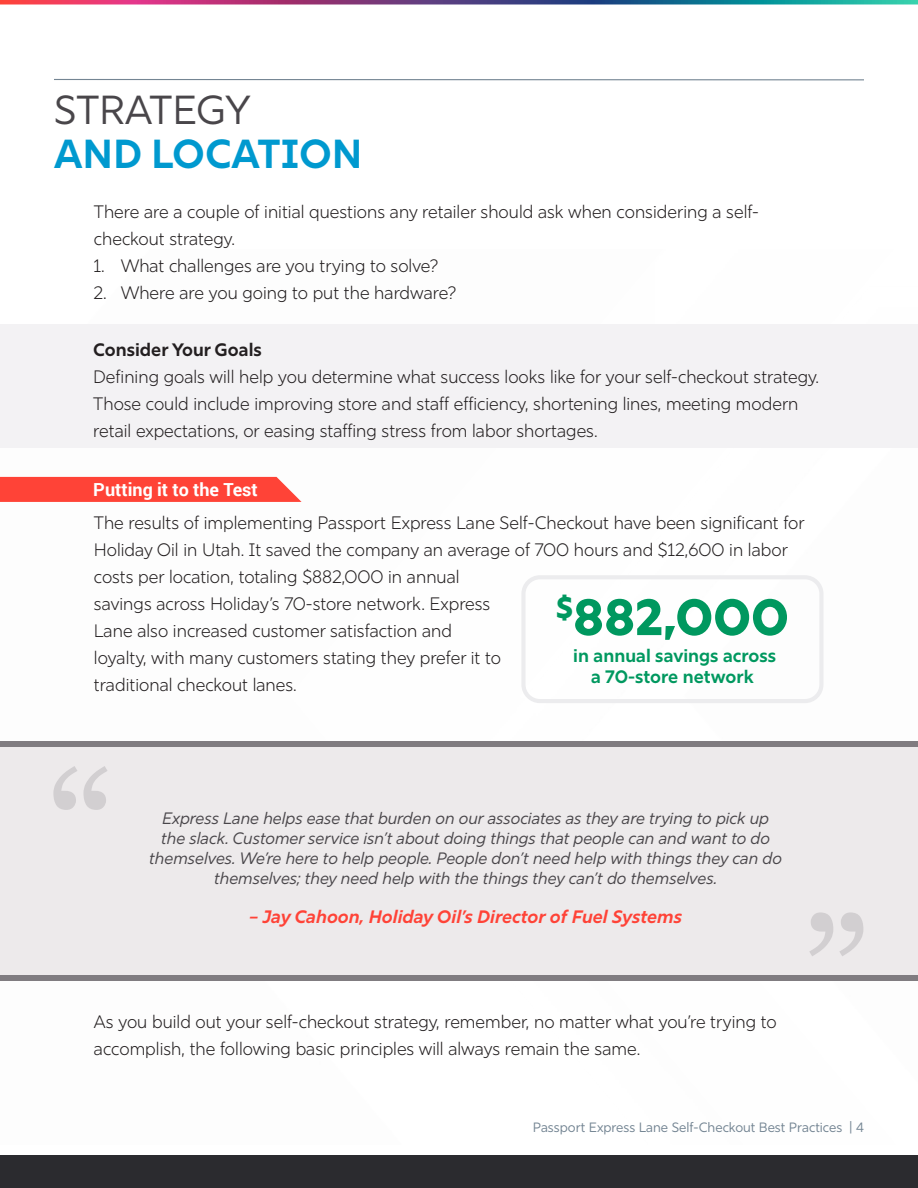
<style>
.page{position:relative;width:918px;height:1188px;background:#fff}
.page>*{position:absolute;margin:0;border:0;box-sizing:border-box;transform-origin:0 0}
.t1{font:800 51px "Rig Sans";color:#00985f}
.t2{font:700 40.5px "Rig Sans";color:#0099cf}
.t3{font:40.5px "Rig Sans";color:#49464a}
.t4{font:300 18px/27px "Rig Sans";color:#231f20}
.t5{font:italic 700 18px "Rig Sans";color:#ff4337}
.t6{font:700 18px/21px "Rig Sans";color:#00985f;text-align:center}
.t7{font:700 18px "Roboto";color:#fff}
.t8{font:700 18px "Rig Sans";color:#231f20}
.t9{font:italic 16.5px/19.8px "Rig Sans";color:#49464a;text-align:center}
.t10{font:13.5px "Rig Sans";color:#748593}
</style>
<div class="page">
<div style="left:0;top:1155px;width:918px;height:33px;background:#2b2b2f"></div>
<svg style="left:0;top:0;width:918px;height:4px;background:#6a5581"></svg>
<hr style="left:54px;top:79px;width:810px;height:1px;background:#748593">
<div style="left:0;top:324px;width:918px;height:123px;background:#f3f2f4"></div>
<svg style="left:0;top:477px;width:302px;height:25px;background:#fe4b3f"></svg>
<div style="left:0;top:747px;width:918px;height:229px;background:#edeaeb"></div>
<svg style="left:53px;top:766px;width:54px;height:44px"></svg>
<svg style="left:809px;top:912px;width:54px;height:44px"></svg>
<div style="left:0;top:741px;width:918px;height:5px;background:#807c80"></div>
<div style="left:0;top:976px;width:918px;height:5px;background:#807c80"></div>
<div style="left:521px;top:575px;width:302px;height:128px;border:4px solid #ececee;border-radius:17px"></div>
<p class="t3" style="left:54px;top:86px;width:198px">STRATEGY</p>
<p class="t2" style="left:54px;top:129px;width:310px">AND LOCATION</p>
<p class="t4" style="left:94px;top:198px;width:666px">There are a couple of initial questions any retailer should ask when considering a self&shy;checkout strategy.</p>
<p class="t4" style="left:94px;top:252px;width:346px">1. What challenges are you trying to solve?</p>
<p class="t4" style="left:94px;top:279px;width:364px">2. Where are you going to put the hardware?</p>
<p class="t8" style="left:93px;top:339px;width:170px">Consider Your Goals</p>
<p class="t4" style="left:93px;top:364px;width:727px">Defining goals will help you determine what success looks like for your self-checkout strategy.<br>Those could include improving store and staff efficiency, shortening lines, meeting modern retail expectations, or easing staffing stress from labor shortages.</p>
<p class="t7" style="left:93px;top:477px;width:166px">Putting it to the Test</p>
<p class="t4" style="left:94px;top:509px;width:712px">The results of implementing Passport Express Lane Self-Checkout have been significant for Holiday Oil in Utah. It saved the company an average of 700 hours and $12,600 in labor costs per location, totaling $882,000 in annual<br>savings across Holiday’s 70-store network. Express<br>Lane also increased customer satisfaction and<br>loyalty, with many customers stating they prefer it to<br>traditional checkout lanes.</p>
<p class="t1" style="left:556px;top:586px;width:234px"><sup>$</sup>882,000</p>
<p class="t6" style="left:573px;top:645px;width:204px">in annual savings across a 70-store network</p>
<p class="t9" style="left:149px;top:809px;width:634px">Express Lane helps ease that burden on our associates as they are trying to pick up the slack. Customer service isn’t about doing things that people can and want to do themselves. We’re here to help people. People don’t need help with things they can do themselves; they need help with the things they can’t do themselves.</p>
<p class="t5" style="left:249px;top:906px;width:434px">– Jay Cahoon, Holiday Oil’s Director of Fuel Systems</p>
<p class="t4" style="left:94px;top:1009px;width:684px">As you build out your self-checkout strategy, remember, no matter what you’re trying to accomplish, the following basic principles will always remain the same.</p>
<p class="t10" style="left:533px;top:1119px;width:333px">Passport Express Lane Self-Checkout Best Practices | 4</p>
</div>
